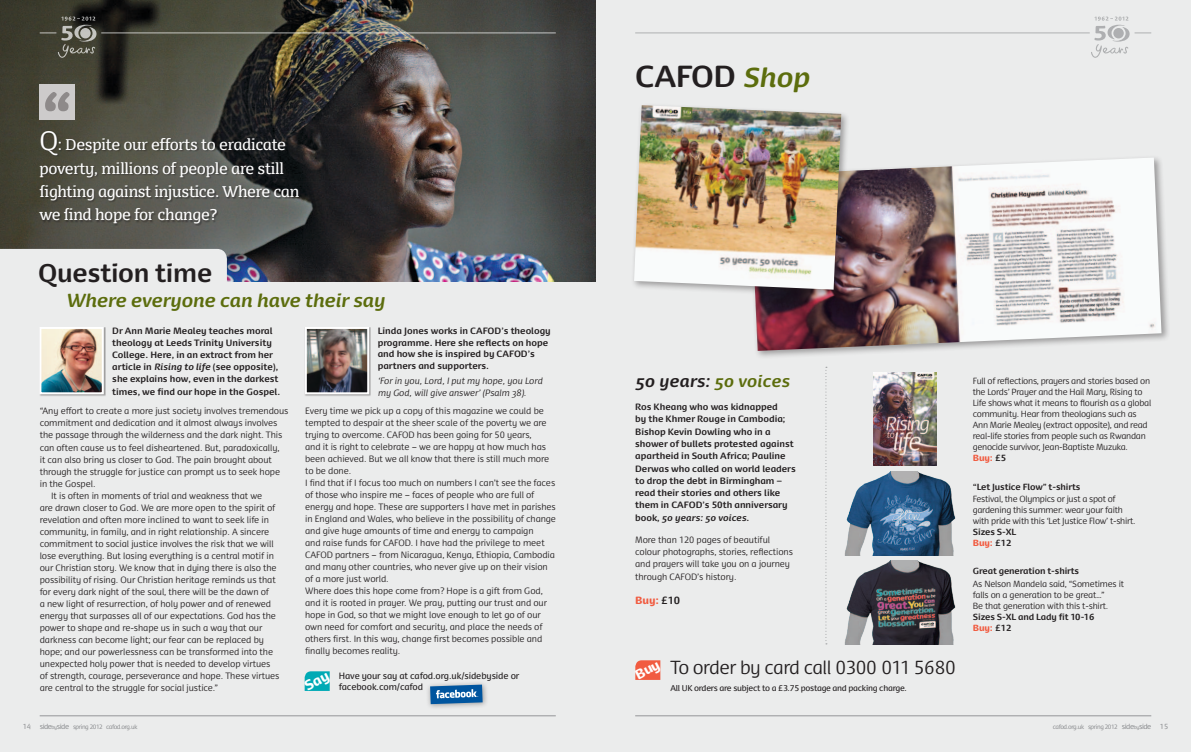
<style>
.page{position:relative;width:1191px;height:752px;background:#fff}
.page>*{position:absolute;margin:0;border:0;box-sizing:border-box;transform-origin:0 0}
.t1{font:700 29px "Dancer Pro";letter-spacing:-.02em;color:#231f20}
.t2{font:700 24.5px "Dancer Pro";letter-spacing:-.01em;color:#231f20}
.t3{font:italic 700 18px "Dancer Pro";letter-spacing:-.01em;color:#5c6d0d}
.t4{font:300 18px "Dancer TF";letter-spacing:-.03em;color:#231f20}
.t5{font:italic 700 16px "Dancer Pro";color:#231f20}
.t6{font:14.8px/23.4px "Dancer Serif TF";letter-spacing:-.025em;color:#fff}
.t7{font:900 10px "Dancer TF";color:#f15b40}
.t8{font:300 8.8px/12px "Dancer TF";letter-spacing:-.01em;color:#231f20}
.t9{font:700 8.8px/12.2px "Dancer TF";color:#231f20}
.t10{font:italic 300 8.8px/12px "Dancer Pro";letter-spacing:-.01em;color:#231f20}
.t11{font:8.8px "Dancer TF";letter-spacing:-.01em;color:#231f20}
.t12{font:italic 700 8.8px "Dancer Pro";color:#231f20}
.t13{font:300 8.5px/11px "Dancer TF";letter-spacing:-.03em;color:#231f20}
.t14{font:700 8.5px/11px "Dancer TF";letter-spacing:-.01em;color:#231f20}
.t15{font:8px "Dancer TF";letter-spacing:-.03em;color:#231f20}
.t16{font:300 6px "Dancer TF";letter-spacing:-.06em;color:#808285}
.s1{font-weight:300;font-size:25.8px}
.s2{font-family:"Dancer Pro";font-style:italic}
.s3{font-style:italic;font-size:26.2px;color:#5c6d0d}
.s4{color:#5c6d0d}
.s5{font-family:"Dancer TF";font-style:normal}
.s6{font-weight:700;color:#231f20}
.s7{font-weight:900;color:#f15b40}
.s8{font-weight:700}
.s9{font-size:7px}
.s10{font-size:5px}
</style>
<div class="page">
<div style="left:0;top:0;width:595px;height:751px;background:#ebecec"></div>
<hr style="left:40px;top:715px;width:516px;height:1px;background:#949698">
<div style="left:595px;top:0;width:596px;height:751px;background:#ebecec"></div>
<hr style="left:635px;top:715px;width:516px;height:1px;background:#949698">
<img style="left:0;top:0;width:595px;height:282px">
<svg style="left:0;top:249px;width:227px;height:33px"></svg>
<div style="left:39px;top:326px;width:67px;height:70px;background:#231f20;opacity:.4"></div>
<img style="left:42px;top:330px;width:59px;height:61px">
<div style="left:39px;top:327px;width:65px;height:67px;border:2px solid #fff"></div>
<div style="left:304px;top:326px;width:67px;height:70px;background:#b6b5b5"></div>
<img style="left:308px;top:330px;width:58px;height:61px">
<div style="left:305px;top:327px;width:64px;height:67px;border:2px solid #fff"></div>
<hr style="left:101px;top:33px;width:455px;height:1px;background:#fff">
<hr style="left:635px;top:33px;width:454px;height:1px;background:#949698">
<svg style="left:40px;top:17px;width:56px;height:41px;background:#555549"></svg>
<svg style="left:1091px;top:17px;width:60px;height:41px"></svg>
<div style="left:39px;top:131px;width:262px;height:94px;background:#231f20;opacity:.5"></div>
<div style="left:39px;top:84px;width:36px;height:35px;background:#cdcbcb"></div>
<svg style="left:45px;top:92px;width:25px;height:19px"></svg>
<div style="left:425px;top:679px;width:63px;height:30px;background:#231f20;opacity:.4"></div>
<svg style="left:430px;top:684px;width:52px;height:19px"></svg>
<img style="left:844px;top:471px;width:112px;height:84px">
<img style="left:844px;top:560px;width:112px;height:84px">
<svg style="left:825px;top:366px;width:2px;height:278px"></svg>
<div style="left:746px;top:154px;width:424px;height:205px;background:#231f20;opacity:.4"></div>
<img style="left:750px;top:157px;width:411px;height:194px">
<div style="left:630px;top:102px;width:219px;height:196px;background:#231f20;opacity:.4"></div>
<img style="left:634px;top:105px;width:207px;height:184px">
<img style="left:873px;top:372px;width:63px;height:93px">
<svg style="left:304px;top:671px;width:26px;height:19px"></svg>
<svg style="left:635px;top:660px;width:26px;height:19px"></svg>
<h3 class="t6" style="left:39px;top:133px;width:261px"><span class="s1">Q</span>: Despite our efforts to eradicate poverty, millions of people are still fighting against injustice. Where can we find hope for change?</h3>
<h2 class="t2" style="left:38px;top:255px;width:176px">Question time</h2>
<h3 class="t3" style="left:66px;top:287px;width:321px">Where everyone can have their say</h3>
<p class="t9" style="left:112px;top:325px;width:169px">Dr Ann Marie Mealey teaches moral theology at Leeds Trinity University College. Here, in an extract from her article in <span class="s2">Rising to life</span> (see opposite), she explains how, even in the darkest times, we find our hope in the Gospel.</p>
<p class="t8" style="left:40px;top:405px;width:250px">“Any effort to create a more just society involves tremendous</p>
<p class="t8" style="left:40px;top:417px;width:239px">commitment and dedication and it almost always involves</p>
<p class="t8" style="left:40px;top:429px;width:244px">the passage through the wilderness and the dark night. This</p>
<p class="t8" style="left:40px;top:441px;width:241px">can often cause us to feel disheartened. But, paradoxically,</p>
<p class="t8" style="left:40px;top:453px;width:234px">it can also bring us closer to God. The pain brought about</p>
<p class="t8" style="left:40px;top:465px;width:242px">through the struggle for justice can prompt us to seek hope</p>
<p class="t8" style="left:40px;top:477px;width:57px">in the Gospel.</p>
<p class="t8" style="left:51px;top:489px;width:213px">It is often in moments of trial and weakness that we</p>
<p class="t8" style="left:40px;top:501px;width:237px">are drawn closer to God. We are more open to the spirit of</p>
<p class="t8" style="left:40px;top:513px;width:231px">revelation and often more inclined to want to seek life in</p>
<p class="t8" style="left:40px;top:525px;width:231px">community, in family, and in right relationship. A sincere</p>
<p class="t8" style="left:40px;top:537px;width:236px">commitment to social justice involves the risk that we will</p>
<p class="t8" style="left:40px;top:549px;width:236px">lose everything. But losing everything is a central motif in</p>
<p class="t8" style="left:40px;top:561px;width:238px">our Christian story. We know that in dying there is also the</p>
<p class="t8" style="left:40px;top:573px;width:237px">possibility of rising. Our Christian heritage reminds us that</p>
<p class="t8" style="left:40px;top:585px;width:231px">for every dark night of the soul, there will be the dawn of</p>
<p class="t8" style="left:40px;top:597px;width:233px">a new light of resurrection, of holy power and of renewed</p>
<p class="t8" style="left:40px;top:609px;width:238px">energy that surpasses all of our expectations. God has the</p>
<p class="t8" style="left:40px;top:621px;width:224px">power to shape and re-shape us in such a way that our</p>
<p class="t8" style="left:40px;top:633px;width:226px">darkness can become light; our fear can be replaced by</p>
<p class="t8" style="left:40px;top:645px;width:235px">hope; and our powerlessness can be transformed into the</p>
<p class="t8" style="left:40px;top:657px;width:232px">unexpected holy power that is needed to develop virtues</p>
<p class="t8" style="left:40px;top:669px;width:241px">of strength, courage, perseverance and hope. These virtues</p>
<p class="t8" style="left:40px;top:681px;width:180px">are central to the struggle for social justice.”</p>
<p class="t9" style="left:378px;top:325px;width:174px;line-height:11.7px">Linda Jones works in CAFOD’s theology programme. Here she reflects on hope and how she is inspired by CAFOD’s partners and supporters.</p>
<p class="t10" style="left:378px;top:374px;width:166px">‘For in you, Lord, I put my hope, you Lord my God, will give answer’ (Psalm 38).</p>
<p class="t8" style="left:305px;top:404px;width:252px">Every time we pick up a copy of this magazine we could be tempted to despair at the sheer scale of the poverty we are trying to overcome. CAFOD has been going for 50 years,<br>and it is right to celebrate – we are happy at how much has been achieved. But we all know that there is still much more to be done.<br>I find that if I focus too much on numbers I can’t see the faces of those who inspire me – faces of people who are full of energy and hope. These are supporters I have met in parishes in England and Wales, who believe in the possibility of change and give huge amounts of time and energy to campaign<br>and raise funds for CAFOD. I have had the privilege to meet CAFOD partners – from Nicaragua, Kenya, Ethiopia, Cambodia and many other countries, who never give up on their vision of a more just world.<br>Where does this hope come from? Hope is a gift from God, and it is rooted in prayer. We pray, putting our trust and our hope in God, so that we might love enough to let go of our own need for comfort and security, and place the needs of others first. In this way, change first becomes possible and finally becomes reality.</p>
<p class="t11" style="left:339px;top:669px;width:182px">Have your say at cafod.org.uk/sidebyside or</p>
<p class="t11" style="left:339px;top:680px;width:86px">facebook.com/cafod</p>
<h1 class="t1" style="left:635px;top:55px;width:176px">CAFOD <span class="s3">Shop</span></h1>
<h3 class="t5" style="left:635px;top:369px;width:156px">50 years: <span class="s4">50 voices</span></h3>
<p class="t9" style="left:635px;top:400px;width:162px">Ros Kheang who was kidnapped<br>by the Khmer Rouge in Cambodia;<br>Bishop Kevin Dowling who in a shower of bullets protested against apartheid in South Africa; Pauline<br>Derwas who called on world leaders to drop the debt in Birmingham – read their stories and others like them in CAFOD’s 50th anniversary</p>
<p class="t12" style="left:635px;top:510px;width:115px"><span class="s5">book,</span> 50 years: 50 voices<span class="s5">.</span></p>
<p class="t8" style="left:635px;top:533px;width:159px">More than 120 pages of beautiful colour photographs, stories, reflections and prayers will take you on a journey through CAFOD’s history.</p>
<p class="t7" style="left:635px;top:592px;width:46px">Buy: <span class="s6">£10</span></p>
<h3 class="t4" style="left:670px;top:655px;width:287px">To order by card call 0300 011 5680</h3>
<p class="t15" style="left:670px;top:682px;width:238px">All UK orders are subject to a £3.75 postage and packing charge.</p>
<p class="t13" style="left:972px;top:375px;width:180px">Full of reflections, prayers and stories based on the Lords’ Prayer and the Hail Mary, Rising to Life shows what it means to flourish as a global community. Hear from theologians such as Ann Marie Mealey (extract opposite), and read real-life stories from people such as Rwandan genocide survivor, Jean-Baptiste Muzuka.<br><span class="s7">Buy:</span> <span class="s8">£5</span></p>
<p class="t14" style="left:972px;top:480px;width:109px">“Let Justice Flow” t-shirts</p>
<p class="t13" style="left:972px;top:493px;width:164px">Festival, the Olympics or just a spot of gardening this summer: wear your faith with pride with this ‘Let Justice Flow’ t-shirt.</p>
<p class="t14" style="left:972px;top:526px;width:45px">Sizes S-XL<br><span class="s7">Buy:</span> £12</p>
<p class="t14" style="left:972px;top:565px;width:108px">Great generation t-shirts</p>
<p class="t13" style="left:972px;top:577px;width:153px">As Nelson Mandela said, “Sometimes it falls on a generation to be great…”<br>Be that generation with this t-shirt.</p>
<p class="t14" style="left:972px;top:610px;width:123px">Sizes S-XL and Lady fit 10-16<br><span class="s7">Buy:</span> £12</p>
<p class="t16" style="left:23px;top:722px;width:116px"><span class="s9">14 side</span><span class="s10">by</span><span class="s9">side</span> spring 2012 cafod.org.uk</p>
<p class="t16" style="left:1052px;top:722px;width:117px">cafod.org.uk spring 2012 <span class="s9">side</span><span class="s10">by</span><span class="s9">side 15</span></p>
</div>
